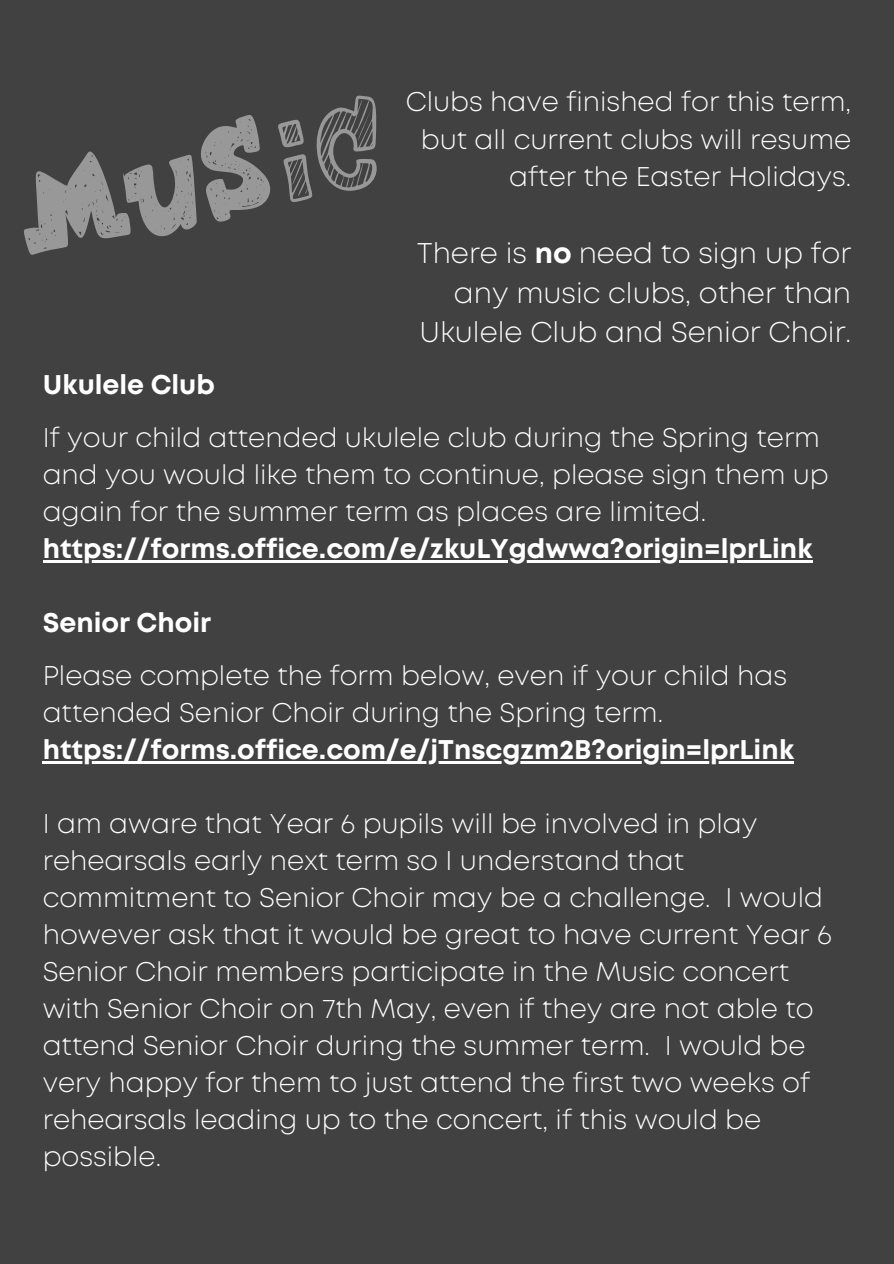
<style>
.page{position:relative;width:894px;height:1264px;background:#fff}
.page>*{position:absolute;margin:0;border:0;box-sizing:border-box;transform-origin:0 0}
.t1{font:300 28.5px/39.3px "Mont";color:#fff;text-align:right}
.t2{font:300 27px/37px "Mont";color:#fff}
.t3{font:700 27px "Mont";color:#fff}
.s1{font-weight:700}
</style>
<div class="page">
<div style="left:0;top:0;width:893px;height:1263px;background:#414141"></div>
<svg style="left:24px;top:95px;width:353px;height:160px"></svg>
<hr style="left:43px;top:560px;width:769px;height:2px;background:#fff">
<hr style="left:43px;top:761px;width:751px;height:2px;background:#fff">
<p class="t2" style="left:405px;top:85px;width:447px;text-align:right">Clubs have finished for this term, but all current clubs will resume after the Easter Holidays.</p>
<p class="t1" style="left:417px;top:236px;width:435px">There is <span class="s1">no</span> need to sign up for any music clubs, other than<br>Ukulele Club and Senior Choir.</p>
<p class="t3" style="left:43px;top:374px;width:174px">Ukulele Club</p>
<p class="t2" style="left:43px;top:421px;width:787px">If your child attended ukulele club during the Spring term and you would like them to continue, please sign them up again for the summer term as places are limited.</p>
<p class="t3" style="left:43px;top:538px;width:771px">https://forms.office.com/e/zkuLYgdwwa?origin=lprLink</p>
<p class="t3" style="left:43px;top:612px;width:170px">Senior Choir</p>
<p class="t2" style="left:43px;top:659px;width:745px">Please complete the form below, even if your child has attended Senior Choir during the Spring term.</p>
<p class="t3" style="left:43px;top:739px;width:752px">https://forms.office.com/e/jTnscgzm2B?origin=lprLink</p>
<p class="t2" style="left:43px;top:807px;width:790px">I am aware that Year 6 pupils will be involved in play rehearsals early next term so I understand that commitment to Senior Choir may be a challenge. I would however ask that it would be great to have current Year 6<br>Senior Choir members participate in the Music concert with Senior Choir on 7th May, even if they are not able to attend Senior Choir during the summer term. I would be very happy for them to just attend the first two weeks of rehearsals leading up to the concert, if this would be possible.</p>
</div>
